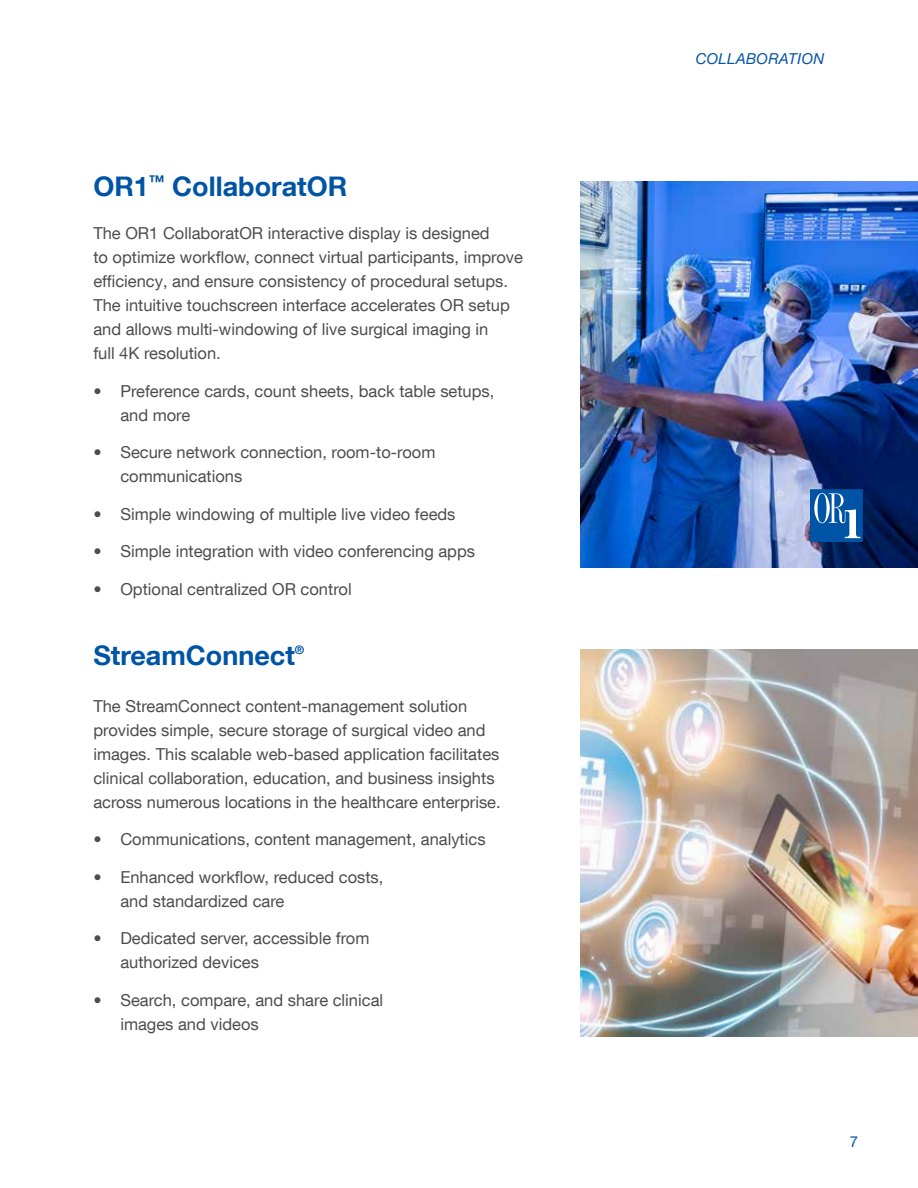
<style>
.page{position:relative;width:918px;height:1188px;background:#fff}
.page>*{position:absolute;margin:0;border:0;box-sizing:border-box;transform-origin:0 0}
.t1{font:700 27px "KS Helvetica Neue";color:#0054a6}
.t2{font:16.5px/24px "KS Helvetica Neue";color:#4d4d4f}
.t3{font:italic 15px "KS Helvetica Neue";letter-spacing:.02em;color:#0054a6}
.t4{font:15px "KS Helvetica Neue";color:#0054a6}
.t5{font:700 11.7px "KS Helvetica Neue";color:#0054a6}
</style>
<div class="page">
<img style="left:580px;top:181px;width:338px;height:387px">
<img style="left:580px;top:650px;width:338px;height:387px">
<div style="left:811px;top:490px;width:51px;height:51px;background:#0054a6"></div>
<div style="left:810px;top:490px;width:52px;height:51px;border:1px solid #0054a6"></div>
<svg style="left:814px;top:493px;width:53px;height:48px"></svg>
<h1 class="t1" style="left:93px;top:169px;width:255px">OR1<sup>™</sup> CollaboratOR</h1>
<p class="t2" style="left:93px;top:221px;width:431px">The OR1 CollaboratOR interactive display is designed<br>to optimize workflow, connect virtual participants, improve efficiency, and ensure consistency of procedural setups.<br>The intuitive touchscreen interface accelerates OR setup and allows multi-windowing of live surgical imaging in<br>full 4K resolution.</p>
<p class="t2" style="left:120px;top:378px;width:376px;text-indent:-27px">• Preference cards, count sheets, back table setups, and more</p>
<p class="t2" style="left:120px;top:440px;width:317px;text-indent:-27px">• Secure network connection, room-to-room communications</p>
<p class="t2" style="left:93px;top:501px;width:364px">• Simple windowing of multiple live video feeds</p>
<p class="t2" style="left:93px;top:539px;width:383px">• Simple integration with video conferencing apps</p>
<p class="t2" style="left:93px;top:576px;width:260px">• Optional centralized OR control</p>
<h1 class="t1" style="left:93px;top:638px;width:203px">StreamConnect</h1>
<p class="t5" style="left:295px;top:642px;width:11px">®</p>
<p class="t2" style="left:93px;top:693px;width:409px">The StreamConnect content-management solution provides simple, secure storage of surgical video and images. This scalable web-based application facilitates clinical collaboration, education, and business insights across numerous locations in the healthcare enterprise.</p>
<p class="t2" style="left:93px;top:827px;width:394px">• Communications, content management, analytics</p>
<p class="t2" style="left:120px;top:865px;width:265px;text-indent:-27px">• Enhanced workflow, reduced costs, and standardized care</p>
<p class="t2" style="left:120px;top:926px;width:251px;text-indent:-27px">• Dedicated server, accessible from authorized devices</p>
<p class="t2" style="left:120px;top:988px;width:264px;text-indent:-27px">• Search, compare, and share clinical images and videos</p>
<p class="t3" style="left:696px;top:50px;width:130px">COLLABORATION</p>
<p class="t4" style="left:850px;top:1132px;width:10px">7</p>
</div>
